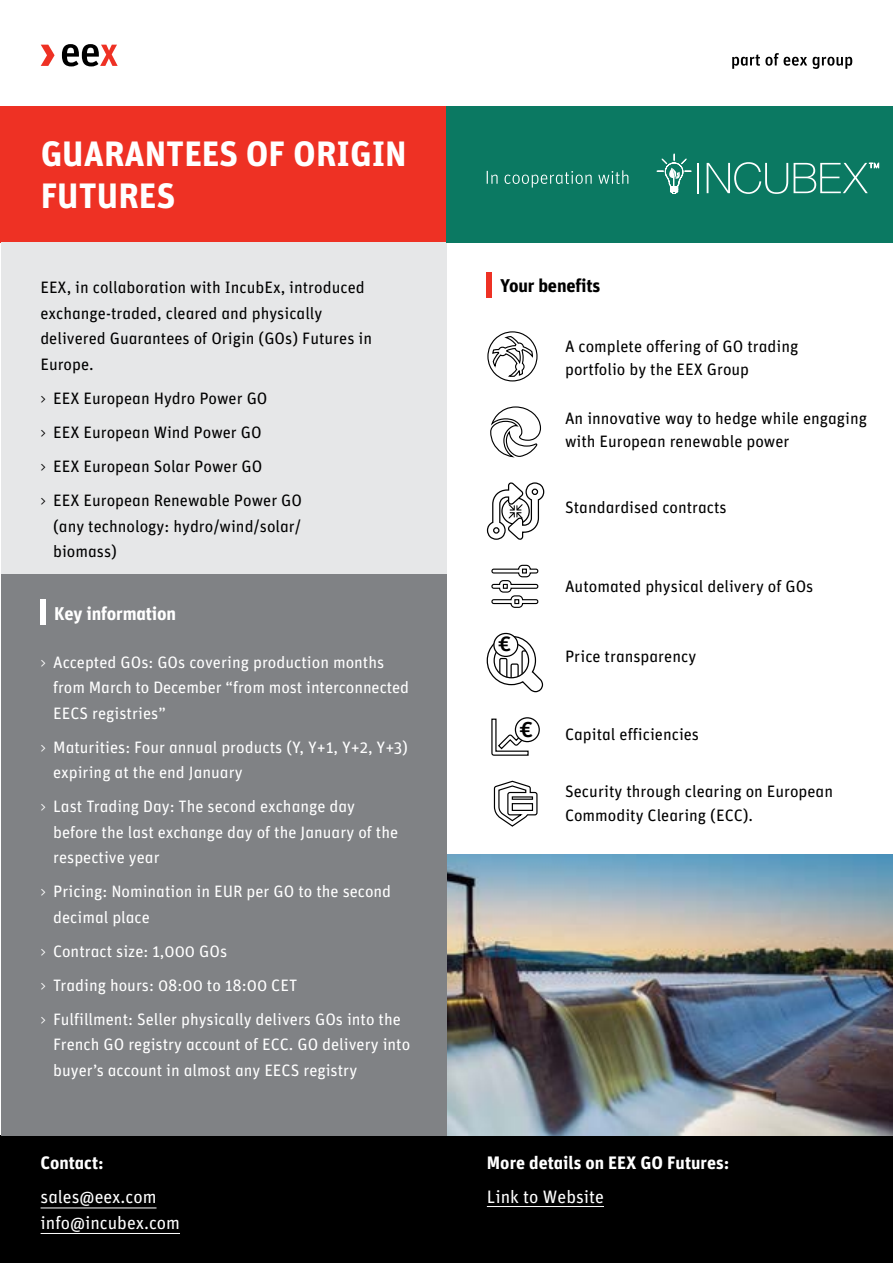
<style>
.page{position:relative;width:893px;height:1263px;background:#fff}
.page>*{position:absolute;margin:0;border:0;box-sizing:border-box;transform-origin:0 0}
.t1{font:700 35.25px/42.5px "Unitforeexgroup";color:#fff}
.t2{font:500 23.4px "Unitforeexgroup";color:#000}
.t3{font:500 22.5px "Unitforeexgroup";color:#000}
.t4{font:700 18.45px "Unitforeexgroup";letter-spacing:-.01em;color:#fff}
.t5{font:700 18.45px "Unitforeexgroup";letter-spacing:-.01em;color:#000}
.t6{font:18px/25.5px "Unitforeexgroup";color:#fff}
.t7{font:700 18px "Unitforeexgroup";color:#fff}
.t8{font:16.5px/25.5px "Unitforeexgroup";color:#000}
.t9{font:16.5px/25.5px "Unitforeexgroup";color:#fff}
.s1{font-weight:300}
</style>
<div class="page">
<svg style="left:62px;top:44px;width:56px;height:22px"></svg>
<svg style="left:41px;top:45px;width:14px;height:21px"></svg>
<div style="left:0;top:1135px;width:893px;height:128px;background:#000"></div>
<div style="left:0;top:106px;width:446px;height:136px;background:#ee3124"></div>
<img style="left:446px;top:855px;width:447px;height:280px">
<div style="left:1px;top:242px;width:445px;height:332px;background:#e6e7e8"></div>
<div style="left:1px;top:574px;width:445px;height:561px;background:#808285"></div>
<div style="left:446px;top:106px;width:447px;height:136px;background:#0b7962"></div>
<svg style="left:732px;top:53px;width:120px;height:16px"></svg>
<div style="left:41px;top:600px;width:5px;height:25px;background:#fff"></div>
<div style="left:487px;top:272px;width:5px;height:26px;background:#ee3124"></div>
<svg style="left:486px;top:632px;width:58px;height:61px"></svg>
<svg style="left:487px;top:331px;width:51px;height:51px"></svg>
<svg style="left:486px;top:482px;width:59px;height:58px"></svg>
<svg style="left:491px;top:718px;width:38px;height:38px"></svg>
<div style="left:515px;top:718px;width:24px;height:24px;background:#fff;border-radius:50%"></div>
<div style="left:515px;top:717px;width:25px;height:25px;border:1px solid #000;border-radius:50%"></div>
<svg style="left:493px;top:780px;width:45px;height:47px"></svg>
<svg style="left:490px;top:406px;width:51px;height:52px"></svg>
<hr style="left:697px;top:163px;width:2px;height:30px;background:#fff">
<svg style="left:707px;top:162px;width:81px;height:32px"></svg>
<svg style="left:657px;top:154px;width:34px;height:40px"></svg>
<svg style="left:794px;top:162px;width:85px;height:31px"></svg>
<svg style="left:487px;top:170px;width:141px;height:18px"></svg>
<svg style="left:491px;top:564px;width:48px;height:44px"></svg>
<hr style="left:41px;top:1207px;width:115px;height:1px;background:#fff">
<hr style="left:41px;top:1233px;width:139px;height:1px;background:#fff">
<hr style="left:487px;top:1206px;width:117px;height:1px;background:#fff">
<h1 class="t1" style="left:41px;top:130px;width:367px">GUARANTEES OF ORIGIN<br>FUTURES</h1>
<p class="t8" style="left:40px;top:274px;width:333px">EEX, in collaboration with IncubEx, introduced exchange-traded, cleared and physically delivered Guarantees of Origin (GOs) Futures in Europe.</p>
<p class="t8" style="left:40px;top:380px;width:263px;line-height:34px"><span class="s1">&gt;</span> EEX European Hydro Power GO<br><span class="s1">&gt;</span> EEX European Wind Power GO<br><span class="s1">&gt;</span> EEX European Solar Power GO<br><span class="s1">&gt;</span> EEX European Renewable Power GO</p>
<p class="t8" style="left:53px;top:512px;width:249px">(any technology: hydro/wind/solar/ biomass)</p>
<p class="t4" style="left:54px;top:600px;width:123px">Key information</p>
<p class="t9" style="left:53px;top:648px;width:358px;text-indent:-13px"><span class="s1">&gt;</span> Accepted GOs: GOs covering production months from March to December “from most interconnected<br>EECS registries”</p>
<p class="t9" style="left:53px;top:733px;width:356px;text-indent:-13px"><span class="s1">&gt;</span> Maturities: Four annual products (Y, Y+1, Y+2, Y+3) expiring at the end January</p>
<p class="t9" style="left:53px;top:793px;width:347px;text-indent:-13px"><span class="s1">&gt;</span> Last Trading Day: The second exchange day before the last exchange day of the January of the respective year</p>
<p class="t9" style="left:53px;top:878px;width:340px;text-indent:-13px"><span class="s1">&gt;</span> Pricing: Nomination in EUR per GO to the second decimal place</p>
<p class="t9" style="left:40px;top:933px;width:362px;line-height:34px"><span class="s1">&gt;</span> Contract size: 1,000 GOs<br><span class="s1">&gt;</span> Trading hours: 08:00 to 18:00 CET<br><span class="s1">&gt;</span> Fulfillment: Seller physically delivers GOs into the</p>
<p class="t9" style="left:53px;top:1031px;width:359px">French GO registry account of ECC. GO delivery into buyer’s account in almost any EECS registry</p>
<p class="t7" style="left:41px;top:1150px;width:65px">Contact:</p>
<p class="t6" style="left:41px;top:1183px;width:141px">sales@eex.com info@incubex.com</p>
<p class="t5" style="left:500px;top:272px;width:102px">Your benefits</p>
<p class="t8" style="left:565px;top:334px;width:235px;line-height:23.2px">A complete offering of GO trading portfolio by the EEX Group</p>
<p class="t8" style="left:565px;top:406px;width:303px;line-height:23.2px">An innovative way to hedge while engaging with European renewable power</p>
<p class="t8" style="left:565px;top:494px;width:163px">Standardised contracts</p>
<h3 class="t3" style="left:498px;top:628px;width:15px">€</h3>
<h2 class="t2" style="left:519px;top:712px;width:16px">€</h2>
<p class="t8" style="left:565px;top:572px;width:250px">Automated physical delivery of GOs</p>
<p class="t8" style="left:565px;top:642px;width:133px">Price transparency</p>
<p class="t8" style="left:565px;top:721px;width:136px">Capital efficiencies</p>
<p class="t8" style="left:565px;top:779px;width:269px;line-height:23.2px">Security through clearing on European<br>Commodity Clearing (ECC).</p>
<p class="t7" style="left:487px;top:1150px;width:244px">More details on EEX GO Futures:</p>
<p class="t6" style="left:487px;top:1183px;width:119px">Link to Website</p>
</div>
